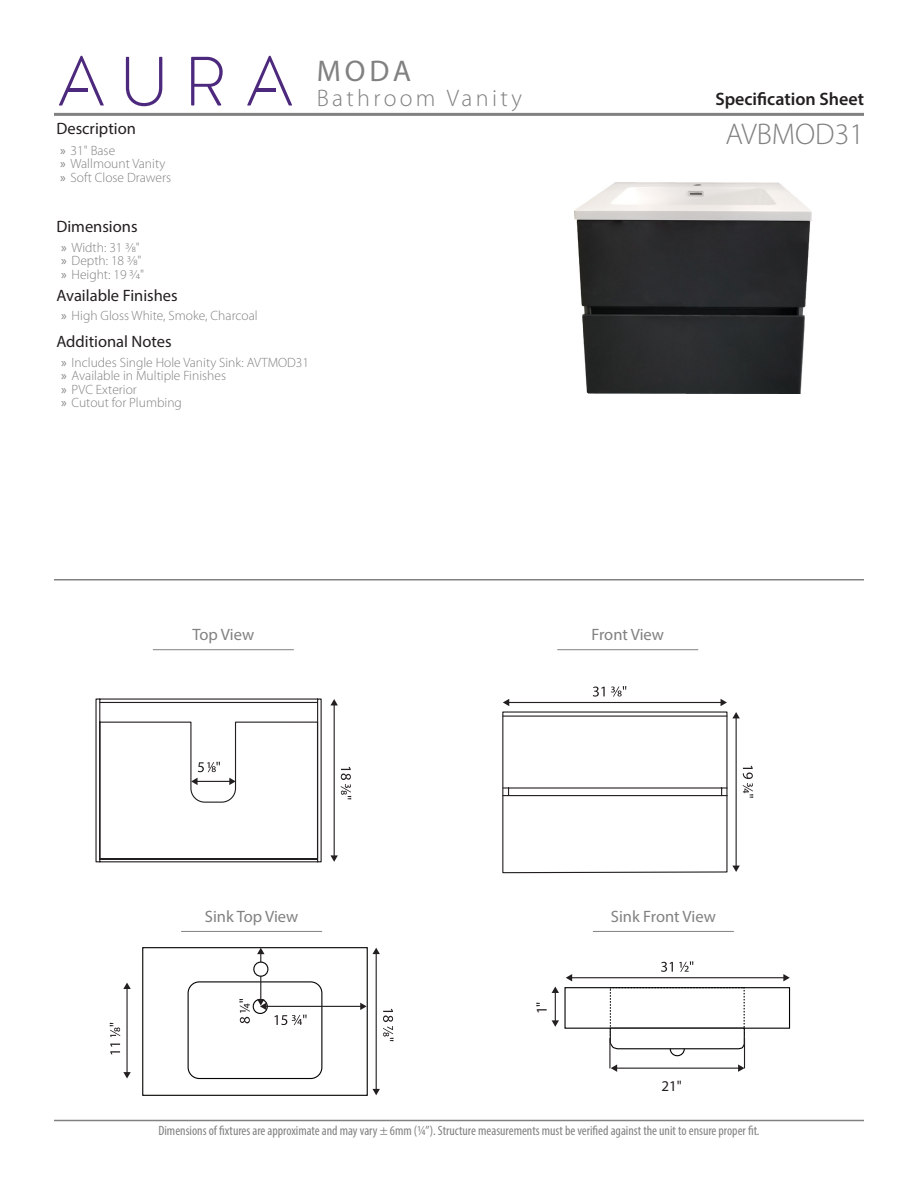
<style>
.page{position:relative;width:918px;height:1188px;background:#fff}
.page>*{position:absolute;margin:0;border:0;box-sizing:border-box;transform-origin:0 0}
.t1{font:300 30px "Myriad Pro";color:#808180}
.t2{font:30px "Myriad Pro";color:#808180}
.t3{font:300 24px "Myriad Pro";letter-spacing:.14em;color:#808180}
.t4{font:600 18px "Myriad Pro";color:#231f20}
.t5{font:16.5px "Myriad Pro";color:#231f20}
.t6{font:16.5px "Myriad Pro";color:#808180}
.t7{font:15px "Myriad Pro";color:#231f20}
.t8{font:300 13.5px "Myriad Pro";color:#808180}
.t9{font:condensed 13.5px "Myriad Pro";color:#808180}
.s1{font-weight:400}
</style>
<div class="page">
<hr style="left:54px;top:113px;width:810px;height:3px;background:#808180">
<hr style="left:54px;top:579px;width:810px;height:1px;background:#808180">
<hr style="left:54px;top:1120px;width:810px;height:1px;background:#808180">
<svg style="left:59px;top:56px;width:45px;height:50px"></svg>
<svg style="left:126px;top:57px;width:36px;height:49px"></svg>
<svg style="left:191px;top:57px;width:32px;height:49px"></svg>
<svg style="left:247px;top:56px;width:45px;height:50px"></svg>
<hr style="left:68px;top:89px;width:19px;height:3px;background:#4d297d">
<hr style="left:256px;top:89px;width:20px;height:3px;background:#4d297d">
<img style="left:575px;top:183px;width:237px;height:210px">
<hr style="left:334px;top:704px;width:1px;height:153px;background:#231f20">
<svg style="left:330px;top:699px;width:8px;height:6px"></svg>
<svg style="left:330px;top:855px;width:8px;height:7px"></svg>
<svg style="left:341px;top:767px;width:10px;height:32px"></svg>
<svg style="left:95px;top:698px;width:227px;height:165px"></svg>
<hr style="left:153px;top:649px;width:141px;height:1px;background:#808180">
<hr style="left:557px;top:649px;width:141px;height:1px;background:#808180">
<hr style="left:593px;top:931px;width:141px;height:1px;background:#808180">
<hr style="left:181px;top:931px;width:141px;height:1px;background:#808180">
<svg style="left:502px;top:686px;width:251px;height:188px"></svg>
<hr style="left:571px;top:977px;width:213px;height:1px;background:#231f20">
<svg style="left:566px;top:974px;width:6px;height:7px"></svg>
<svg style="left:783px;top:974px;width:7px;height:7px"></svg>
<svg style="left:661px;top:962px;width:12px;height:10px"></svg>
<svg style="left:679px;top:961px;width:14px;height:11px"></svg>
<hr style="left:616px;top:1068px;width:123px;height:1px;background:#231f20">
<svg style="left:611px;top:1064px;width:6px;height:8px"></svg>
<svg style="left:738px;top:1064px;width:7px;height:8px"></svg>
<svg style="left:552px;top:987px;width:7px;height:40px"></svg>
<div style="left:564px;top:987px;width:226px;height:42px;border:1px solid #040503"></div>
<div style="left:670px;top:1041px;width:15px;height:15px;border:1px solid #040503;border-radius:7px"></div>
<svg style="left:609px;top:987px;width:136px;height:63px"></svg>
<hr style="left:609px;top:1038px;width:2px;height:30px;background:#231f20">
<hr style="left:744px;top:1038px;width:1px;height:30px;background:#231f20">
<hr style="left:126px;top:988px;width:2px;height:85px;background:#231f20">
<svg style="left:123px;top:983px;width:8px;height:6px"></svg>
<svg style="left:123px;top:1072px;width:8px;height:7px"></svg>
<svg style="left:110px;top:1044px;width:10px;height:11px"></svg>
<svg style="left:110px;top:1023px;width:10px;height:14px"></svg>
<svg style="left:142px;top:947px;width:251px;height:149px"></svg>
<div style="left:254px;top:962px;width:14px;height:14px;background:#fff;border-radius:7px"></div>
<div style="left:253px;top:962px;width:15px;height:15px;border:1px solid #040503;border-radius:7px"></div>
<p class="t5" style="left:56px;top:118px;width:81px">Description</p>
<p class="t8" style="left:60px;top:143px;width:57px"><span class="s1">»</span> 31" Base</p>
<p class="t8" style="left:60px;top:156px;width:107px"><span class="s1">»</span> Wallmount Vanity</p>
<p class="t8" style="left:60px;top:170px;width:113px"><span class="s1">»</span> Soft Close Drawers</p>
<p class="t2" style="left:317px;top:52px;width:96px">MODA</p>
<p class="t3" style="left:317px;top:84px;width:207px">Bathroom Vanity</p>
<p class="t5" style="left:56px;top:217px;width:83px">Dimensions</p>
<p class="t8" style="left:61px;top:240px;width:80px"><span class="s1">»</span> Width: 31 3⁄8"</p>
<p class="t8" style="left:61px;top:253px;width:82px"><span class="s1">»</span> Depth: 18 3⁄8"</p>
<p class="t8" style="left:61px;top:267px;width:85px"><span class="s1">»</span> Height: 19 3⁄4"</p>
<p class="t8" style="left:61px;top:308px;width:198px"><span class="s1">»</span> High Gloss White, Smoke, Charcoal</p>
<p class="t8" style="left:61px;top:355px;width:250px"><span class="s1">»</span> Includes Single Hole Vanity Sink: AVTMOD31</p>
<p class="t8" style="left:61px;top:368px;width:167px"><span class="s1">»</span> Available in Multiple Finishes</p>
<p class="t8" style="left:61px;top:382px;width:77px"><span class="s1">»</span> PVC Exterior</p>
<p class="t8" style="left:61px;top:395px;width:122px"><span class="s1">»</span> Cutout for Plumbing</p>
<p class="t5" style="left:56px;top:285px;width:123px">Available Finishes</p>
<p class="t5" style="left:56px;top:331px;width:117px">Additional Notes</p>
<h3 class="t4" style="left:715px;top:88px;width:150px">Specification Sheet</h3>
<p class="t1" style="left:725px;top:117px;width:140px">AVBMOD31</p>
<p class="t6" style="left:193px;top:624px;width:63px">Top View</p>
<p class="t6" style="left:591px;top:624px;width:74px">Front View</p>
<p class="t6" style="left:205px;top:906px;width:95px">Sink Top View</p>
<p class="t6" style="left:611px;top:906px;width:106px">Sink Front View</p>
<p class="t7" style="left:533px;top:1014px;width:14px;rotate:-90deg">1"</p>
<p class="t7" style="left:661px;top:1076px;width:22px">21"</p>
<p class="t9" style="left:158px;top:1123px;width:603px">Dimensions of fixtures are approximate and may vary ± 6mm (1/4”). Structure measurements must be verified against the unit to ensure proper fit.</p>
</div>
